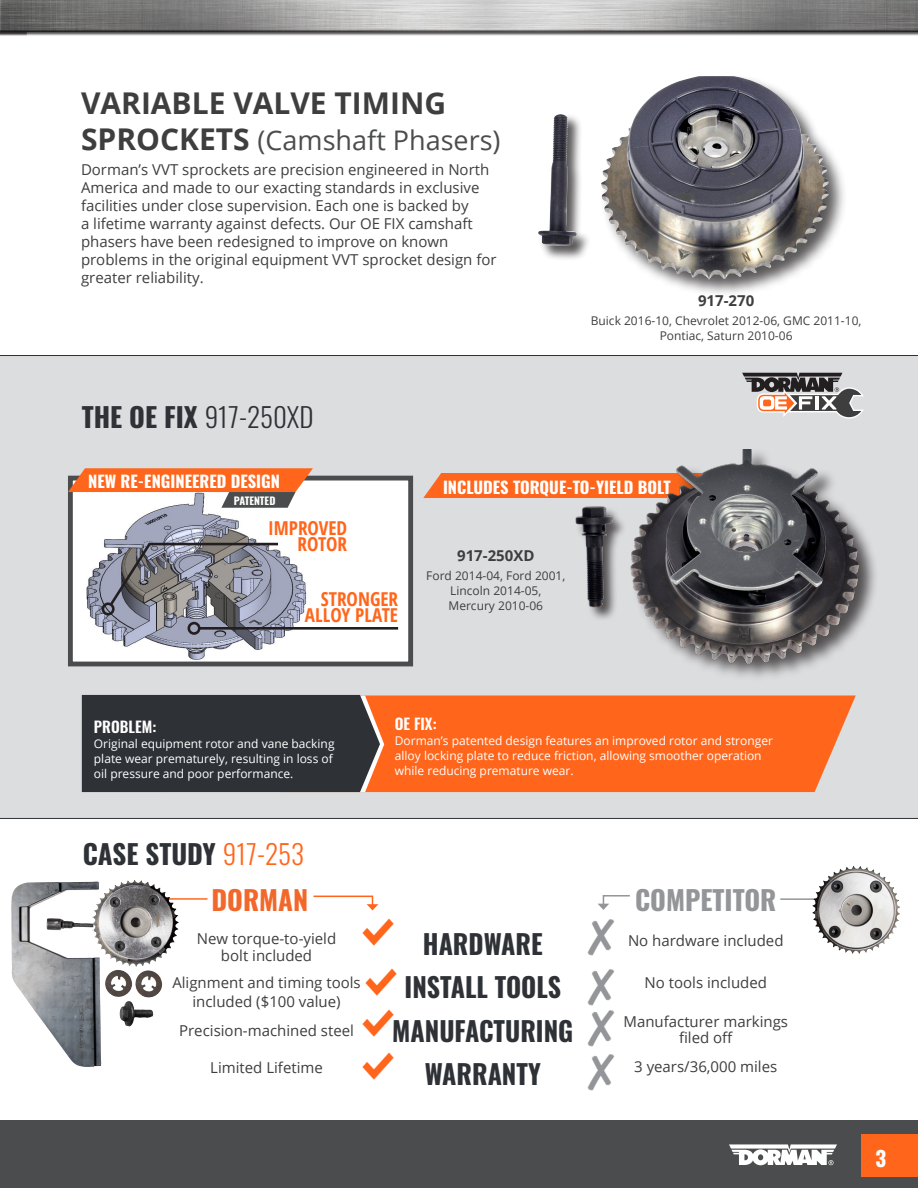
<style>
.page{position:relative;width:918px;height:1188px;background:#fff}
.page>*{position:absolute;margin:0;border:0;box-sizing:border-box;transform-origin:0 0}
.SectionHead{font:700 30px "Open Sans";color:#3e3e3f}
.Subhead{font:700 27px "Oswald";color:#2e3237;scale:.96 1}
.SectionHead-2{font:27px "Open Sans";color:#4b4c4d}
.Subhead-2{font:300 27px "Oswald";color:#2e3237}
.Subhead-3{font:700 27px "Oswald";color:#2e3237}
.Subhead-4{font:700 27px "Oswald";color:#939598}
.Subhead-5{font:700 27px "Oswald";color:#f2682a}
.t1{font:700 21px "Oswald";color:#fff}
.sdg-bullets{font:700 condensed 19.2px/15.8px "Open Sans";color:#ff661c;text-align:right}
.PART_CONTENT{font:700 16.5px "Oswald";color:#fff}
.Body_Copy{font:600 15.3px "Oswald";color:#fff}
.t2{font:15px/18px "Open Sans";color:#3e3e3f;text-align:center}
.PartNumber{font:700 15px "Open Sans";color:#3e3e3f}
.Description{font:12px/15px "Open Sans";color:#fff}
.App{font:12px/15px "Open Sans";color:#3e3e3f;text-align:center}
.PART_CONTENT-2{font:700 10.5px "Oswald";color:#fff}
.s1{font-weight:700;font-size:30px;color:#3e3e3f}
.s2{font-weight:700}
.s3{font-weight:300;color:#ff661c}
</style>
<div class="page">
<div style="left:0;top:1120px;width:918px;height:68px;background:#4b4c4d"></div>
<div style="left:862px;top:1134px;width:56px;height:43px;background:#ff661c"></div>
<img style="left:0;top:0;width:918px;height:36px">
<div style="left:0;top:355px;width:918px;height:464px;background:#dcdddf"></div>
<hr style="left:0;top:355px;width:918px;height:1px;background:#2e3237">
<hr style="left:0;top:818px;width:918px;height:1px;background:#2e3237">
<div style="left:423px;top:473px;width:207px;height:25px;background:#ff661c"></div>
<div style="left:630px;top:448px;width:249px;height:235px;background:#231f20;opacity:.75"></div>
<img style="left:630px;top:449px;width:231px;height:217px">
<div style="left:600px;top:74px;width:249px;height:225px;background:#231f20;opacity:.75"></div>
<img style="left:601px;top:76px;width:229px;height:203px">
<div style="left:575px;top:506px;width:52px;height:116px;background:#231f20;opacity:.75"></div>
<img style="left:575px;top:506px;width:38px;height:106px">
<div style="left:537px;top:113px;width:54px;height:148px;background:#231f20;opacity:.75"></div>
<img style="left:538px;top:114px;width:39px;height:132px">
<svg style="left:68px;top:475px;width:346px;height:192px;background:#d3d4d9"></svg>
<hr style="left:199px;top:627px;width:199px;height:3px;background:#231f20">
<div style="left:188px;top:622px;width:13px;height:13px;border:3px solid #231f20;border-radius:50%"></div>
<svg style="left:68px;top:468px;width:245px;height:40px;background:#e49068"></svg>
<svg style="left:107px;top:541px;width:174px;height:67px;background:#868791"></svg>
<div style="left:102px;top:602px;width:13px;height:13px;border:3px solid #231f20;border-radius:50%"></div>
<div style="left:384px;top:695px;width:472px;height:97px;background:#ff661c"></div>
<div style="left:82px;top:695px;width:302px;height:97px;background:#2e3237"></div>
<svg style="left:742px;top:373px;width:122px;height:46px"></svg>
<hr style="left:120px;top:898px;width:87px;height:2px;background:#ff661c">
<svg style="left:313px;top:895px;width:65px;height:15px"></svg>
<hr style="left:780px;top:898px;width:45px;height:2px;background:#939598">
<svg style="left:598px;top:895px;width:32px;height:15px"></svg>
<img style="left:92px;top:880px;width:87px;height:87px">
<img style="left:135px;top:970px;width:28px;height:28px">
<img style="left:119px;top:1001px;width:35px;height:26px">
<img style="left:105px;top:970px;width:27px;height:27px">
<img style="left:812px;top:867px;width:41px;height:53px">
<img style="left:11px;top:882px;width:91px;height:185px">
<svg style="left:729px;top:1144px;width:108px;height:21px"></svg>
<p class="SectionHead" style="left:81px;top:82px;width:367px">VARIABLE VALVE TIMING</p>
<p class="SectionHead-2" style="left:81px;top:122px;width:421px"><span class="s1">SPROCKETS</span> (Camshaft Phasers)</p>
<p class="t2" style="left:81px;top:160px;width:417px;text-align:left">Dorman’s VVT sprockets are precision engineered in North America and made to our exacting standards in exclusive facilities under close supervision. Each one is backed by<br>a lifetime warranty against defects. Our OE FIX camshaft phasers have been redesigned to improve on known problems in the original equipment VVT sprocket design for greater reliability.</p>
<p class="Subhead-2" style="left:82px;top:393px;width:233px"><span class="s2">THE OE FIX</span> 917-250XD</p>
<p class="PartNumber" style="left:698px;top:290px;width:58px">917-270</p>
<p class="App" style="left:591px;top:313px;width:272px">Buick 2016-10, Chevrolet 2012-06, GMC 2011-10,<br>Pontiac, Saturn 2010-06</p>
<p class="PART_CONTENT" style="left:88px;top:473px;width:193px">NEW RE-ENGINEERED DESIGN</p>
<p class="PART_CONTENT-2" style="left:234px;top:495px;width:43px">PATENTED</p>
<p class="sdg-bullets" style="left:268px;top:519px;width:81px">IMPROVED<br>ROTOR</p>
<p class="sdg-bullets" style="left:305px;top:591px;width:95px">STRONGER<br>ALLOY PLATE</p>
<p class="PART_CONTENT" style="left:443px;top:478px;width:229px">INCLUDES TORQUE-TO-YIELD BOLT</p>
<p class="PartNumber" style="left:457px;top:545px;width:79px">917-250XD</p>
<p class="App" style="left:426px;top:568px;width:141px">Ford 2014-04, Ford 2001,<br>Lincoln 2014-05,<br>Mercury 2010-06</p>
<p class="Body_Copy" style="left:94px;top:716px;width:64px">PROBLEM:</p>
<p class="Description" style="left:94px;top:736px;width:242px">Original equipment rotor and vane backing plate wear prematurely, resulting in loss of oil pressure and poor performance.</p>
<p class="Subhead-3" style="left:83px;top:840px;width:223px">CASE STUDY <span class="s3">917-253</span></p>
<p class="Subhead-5" style="left:211px;top:886px;width:98px">DORMAN</p>
<p class="t2" style="left:197px;top:930px;width:141px;line-height:16.5px">New torque-to-yield bolt included</p>
<p class="t2" style="left:172px;top:972px;width:190px;line-height:19.5px">Alignment and timing tools included ($100 value)</p>
<p class="t2" style="left:179px;top:1021px;width:176px">Precision-machined steel</p>
<p class="t2" style="left:210px;top:1059px;width:114px">Limited Lifetime</p>
<p class="Body_Copy" style="left:395px;top:713px;width:43px">OE FIX:</p>
<p class="Description" style="left:395px;top:732px;width:380px">Dorman’s patented design features an improved rotor and stronger alloy locking plate to reduce friction, allowing smoother operation while reducing premature wear.</p>
<p class="Subhead" style="left:423px;top:930px;width:126px">HARDWARE</p>
<p class="Subhead" style="left:405px;top:973px;width:164px">INSTALL TOOLS</p>
<p class="Subhead" style="left:392px;top:1017px;width:190px">MANUFACTURING</p>
<p class="Subhead" style="left:425px;top:1060px;width:122px">WARRANTY</p>
<p class="Subhead-4" style="left:635px;top:886px;width:143px">COMPETITOR</p>
<p class="t2" style="left:628px;top:931px;width:157px">No hardware included</p>
<p class="t2" style="left:645px;top:973px;width:124px">No tools included</p>
<p class="t2" style="left:623px;top:1013px;width:166px;line-height:16.5px">Manufacturer markings filed off</p>
<p class="t2" style="left:634px;top:1057px;width:145px">3 years/36,000 miles</p>
<h3 class="t1" style="left:875px;top:1147px;width:12px">3</h3>
</div>
